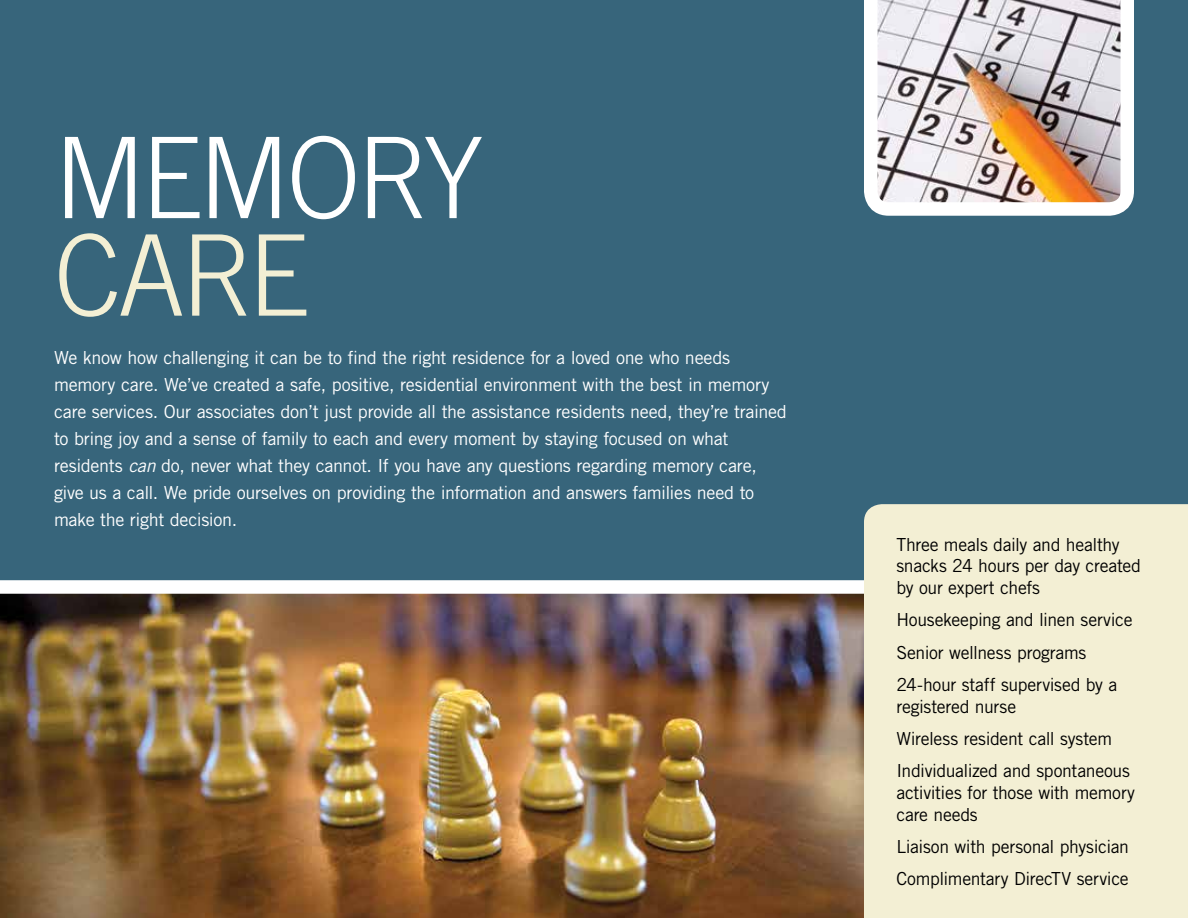
<style>
.page{position:relative;width:1188px;height:918px;background:#fff}
.page>*{position:absolute;margin:0;border:0;box-sizing:border-box;transform-origin:0 0}
.t1{font:300 112.5px "Trade Gothic";letter-spacing:-.035em;color:#fff}
.t2{font:300 112.5px "Trade Gothic";color:#f3efd4}
.t3{font:18px/27px "Trade Gothic";letter-spacing:-.015em;color:#fff}
.t4{font:18px/32.4px "Trade Gothic";letter-spacing:-.015em;color:#000}
.s1{font-style:italic}
</style>
<div class="page">
<img style="left:0;top:594px;width:864px;height:324px">
<div style="left:0;top:0;width:1188px;height:594px;background:#37657b"></div>
<div style="left:864px;top:504px;width:324px;height:414px;background:#f3efd4"></div>
<img style="left:864px;top:0;width:270px;height:216px">
<h1 class="t1" style="left:54px;top:111px;width:432px">MEMORY</h1>
<h1 class="t2" style="left:54px;top:209px;width:257px">CARE</h1>
<p class="t3" style="left:54px;top:344px;width:734px">We know how challenging it can be to find the right residence for a loved one who needs memory care. We’ve created a safe, positive, residential environment with the best in memory care services. Our associates don’t just provide all the assistance residents need, they’re trained to bring joy and a sense of family to each and every moment by staying focused on what residents <span class="s1">can</span> do, never what they cannot. If you have any questions regarding memory care, give us a call. We pride ourselves on providing the information and answers families need to make the right decision.</p>
<p class="t4" style="left:896px;top:533px;width:246px;line-height:21.6px">Three meals daily and healthy snacks 24 hours per day created by our expert chefs</p>
<p class="t4" style="left:896px;top:603px;width:238px">Housekeeping and linen service<br>Senior wellness programs<br>24-hour staff supervised by a</p>
<p class="t4" style="left:896px;top:690px;width:235px">registered nurse<br>Wireless resident call system<br>Individualized and spontaneous</p>
<p class="t4" style="left:896px;top:782px;width:240px;line-height:21.6px">activities for those with memory care needs</p>
<p class="t4" style="left:896px;top:830px;width:234px">Liaison with personal physician<br>Complimentary DirecTV service</p>
</div>
